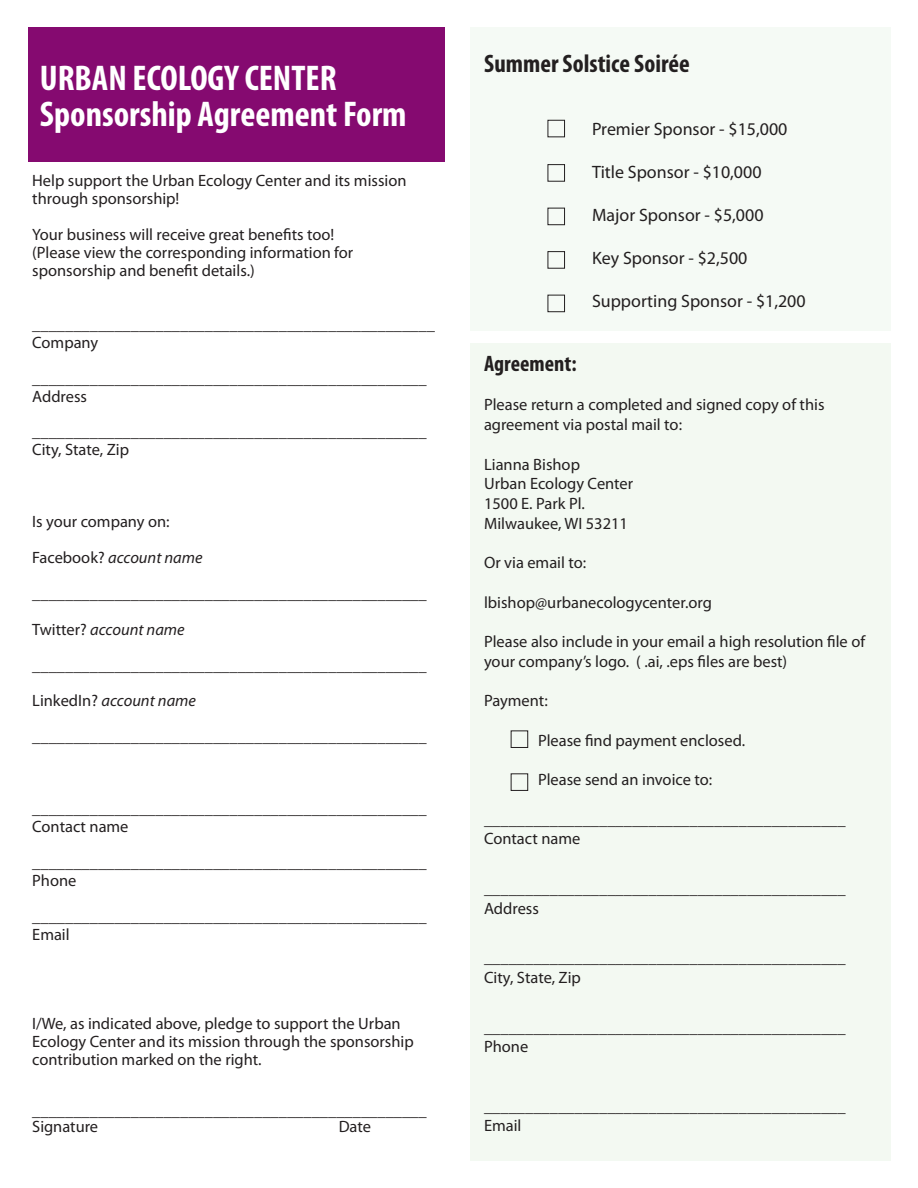
<style>
.page{position:relative;width:918px;height:1188px;background:#fff}
.page>*{position:absolute;margin:0;border:0;box-sizing:border-box;transform-origin:0 0}
.t1{font:700 condensed 35.85px "Myriad Pro";color:#fff}
.t2{font:700 condensed 25.35px "Myriad Pro";color:#231f20}
.t3{font:700 condensed 22.35px "Myriad Pro";color:#231f20}
.t4{font:18px "Myriad Pro";color:#231f20}
.t5{font:16.5px/18px "Myriad Pro";color:#231f20}
.t6{font:italic 16.5px "Myriad Pro";color:#231f20}
.s1{font-style:normal}
</style>
<div class="page">
<div style="left:28px;top:27px;width:417px;height:135px;background:#850a70"></div>
<div style="left:471px;top:27px;width:420px;height:303px;background:#f5faf5"></div>
<div style="left:548px;top:120px;width:17px;height:17px;border:1px solid #231f20"></div>
<div style="left:548px;top:164px;width:17px;height:18px;border:1px solid #231f20"></div>
<div style="left:548px;top:208px;width:17px;height:17px;border:1px solid #231f20"></div>
<div style="left:471px;top:343px;width:420px;height:818px;background:#f3f9f2"></div>
<div style="left:511px;top:730px;width:17px;height:18px;border:1px solid #231f20"></div>
<div style="left:511px;top:773px;width:17px;height:18px;border:1px solid #231f20"></div>
<div style="left:548px;top:251px;width:17px;height:18px;border:1px solid #231f20"></div>
<div style="left:548px;top:295px;width:17px;height:17px;border:1px solid #231f20"></div>
<p class="t1" style="left:40px;top:56px;width:298px">URBAN ECOLOGY CENTER</p>
<p class="t1" style="left:40px;top:92px;width:368px">Sponsorship Agreement Form</p>
<p class="t5" style="left:32px;top:172px;width:376px">Help support the Urban Ecology Center and its mission through sponsorship!</p>
<p class="t5" style="left:32px;top:225px;width:304px">Your business will receive great benefits too!</p>
<p class="t5" style="left:32px;top:243px;width:323px">(Please view the corresponding information for sponsorship and benefit details.)</p>
<p class="t5" style="left:32px;top:315px;width:404px">_________________________________________________</p>
<p class="t5" style="left:32px;top:333px;width:68px">Company</p>
<p class="t5" style="left:32px;top:369px;width:396px">________________________________________________</p>
<p class="t5" style="left:32px;top:387px;width:56px">Address</p>
<p class="t5" style="left:32px;top:423px;width:396px">________________________________________________</p>
<p class="t5" style="left:32px;top:441px;width:98px">City, State, Zip</p>
<p class="t5" style="left:32px;top:512px;width:139px">Is your company on:</p>
<p class="t6" style="left:32px;top:547px;width:172px"><span class="s1">Facebook?</span> account name</p>
<p class="t5" style="left:32px;top:584px;width:396px">________________________________________________</p>
<p class="t6" style="left:32px;top:619px;width:154px"><span class="s1">Twitter?</span> account name</p>
<p class="t5" style="left:32px;top:656px;width:396px">________________________________________________</p>
<p class="t6" style="left:32px;top:691px;width:165px"><span class="s1">LinkedIn?</span> account name</p>
<p class="t5" style="left:32px;top:727px;width:396px">________________________________________________</p>
<p class="t5" style="left:32px;top:799px;width:396px">________________________________________________</p>
<p class="t5" style="left:32px;top:817px;width:98px">Contact name</p>
<p class="t5" style="left:32px;top:853px;width:396px">________________________________________________</p>
<p class="t5" style="left:32px;top:871px;width:46px">Phone</p>
<p class="t5" style="left:32px;top:907px;width:396px">________________________________________________</p>
<p class="t5" style="left:32px;top:925px;width:39px">Email</p>
<p class="t5" style="left:32px;top:1014px;width:383px">I/We, as indicated above, pledge to support the Urban<br>Ecology Center and its mission through the sponsorship contribution marked on the right.</p>
<p class="t5" style="left:32px;top:1101px;width:396px">________________________________________________</p>
<p class="t5" style="left:32px;top:1117px;width:67px">Signature</p>
<p class="t5" style="left:339px;top:1117px;width:34px">Date</p>
<p class="t2" style="left:484px;top:48px;width:207px">Summer Solstice Soirée</p>
<p class="t4" style="left:592px;top:118px;width:197px">Premier Sponsor - $15,000</p>
<p class="t4" style="left:592px;top:161px;width:171px">Title Sponsor - $10,000</p>
<p class="t4" style="left:592px;top:204px;width:173px">Major Sponsor - $5,000</p>
<p class="t4" style="left:592px;top:247px;width:157px">Key Sponsor - $2,500</p>
<p class="t4" style="left:592px;top:290px;width:215px">Supporting Sponsor - $1,200</p>
<p class="t3" style="left:484px;top:350px;width:94px">Agreement:</p>
<p class="t5" style="left:484px;top:395px;width:342px;line-height:19.8px">Please return a completed and signed copy of this agreement via postal mail to:</p>
<p class="t5" style="left:484px;top:455px;width:97px">Lianna Bishop</p>
<p class="t5" style="left:484px;top:474px;width:151px">Urban Ecology Center</p>
<p class="t5" style="left:484px;top:494px;width:102px">1500 E. Park Pl.</p>
<p class="t5" style="left:484px;top:514px;width:145px">Milwaukee, WI 53211</p>
<p class="t5" style="left:484px;top:553px;width:104px">Or via email to:</p>
<p class="t5" style="left:484px;top:593px;width:229px">lbishop@urbanecologycenter.org</p>
<p class="t5" style="left:484px;top:631px;width:383px;line-height:19.8px">Please also include in your email a high resolution file of your company’s logo. ( .ai, .eps files are best)</p>
<p class="t5" style="left:484px;top:691px;width:65px">Payment:</p>
<p class="t5" style="left:538px;top:731px;width:209px">Please find payment enclosed.</p>
<p class="t5" style="left:538px;top:770px;width:176px">Please send an invoice to:</p>
<p class="t5" style="left:484px;top:810px;width:363px">____________________________________________</p>
<p class="t5" style="left:484px;top:830px;width:98px">Contact name</p>
<p class="t5" style="left:484px;top:879px;width:363px">____________________________________________</p>
<p class="t5" style="left:484px;top:899px;width:56px">Address</p>
<p class="t5" style="left:484px;top:949px;width:363px">____________________________________________</p>
<p class="t5" style="left:484px;top:968px;width:98px">City, State, Zip</p>
<p class="t5" style="left:484px;top:1018px;width:363px">____________________________________________</p>
<p class="t5" style="left:484px;top:1038px;width:46px">Phone</p>
<p class="t5" style="left:484px;top:1097px;width:363px">____________________________________________</p>
<p class="t5" style="left:484px;top:1116px;width:39px">Email</p>
</div>
